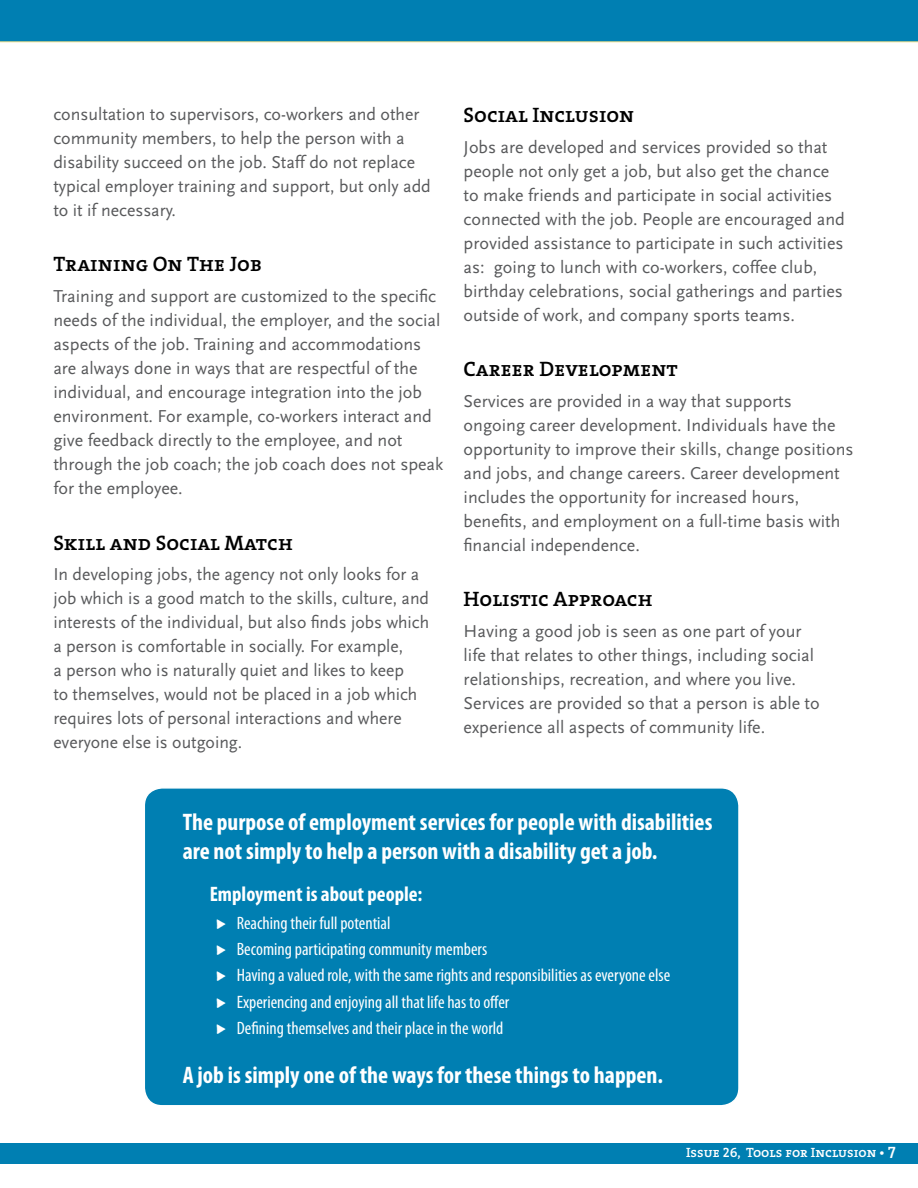
<style>
.page{position:relative;width:918px;height:1188px;background:#fff}
.page>*{position:absolute;margin:0;border:0;box-sizing:border-box;transform-origin:0 0}
.t1{font:700 condensed 24px/28.8px "Myriad Pro";color:#fff}
.t2{font:21px "The Serif Semi Bold Caps";color:#000}
.t3{font:700 condensed 21px "Myriad Pro";color:#fff}
.t4{font:18px/24px "Scala Sans";color:#58595b}
.t5{font:condensed 18px/26.4px "Myriad Pro";color:#fff}
.t6{font:13.5px "The Serif Semi Bold Caps";color:#fff}
.s1{font-family:"Kosmik Glyphs";font-stretch:normal}
.s2{font-size:16.5px}
</style>
<div class="page">
<div style="left:0;top:1143px;width:918px;height:21px;background:#007fb2"></div>
<div style="left:0;top:0;width:918px;height:42px;background:#007fb2"></div>
<div style="left:144px;top:788px;width:595px;height:318px;background:#007fb2;border-radius:18px"></div>
<div style="left:144px;top:787px;width:596px;height:320px;border:2px solid #fff;border-radius:18px"></div>
<p class="t4" style="left:53px;top:103px;width:379px">consultation to supervisors, co-workers and other community members, to help the person with a disability succeed on the job. Staff do not replace typical employer training and support, but only add to it if necessary.</p>
<p class="t2" style="left:53px;top:247px;width:210px">Training On The Job</p>
<p class="t4" style="left:53px;top:285px;width:392px">Training and support are customized to the specific needs of the individual, the employer, and the social aspects of the job. Training and accommodations are always done in ways that are respectful of the individual, and encourage integration into the job environment. For example, co-workers interact and give feedback directly to the employee, and not through the job coach; the job coach does not speak for the employee.</p>
<p class="t2" style="left:53px;top:525px;width:241px">Skill and Social Match</p>
<p class="t4" style="left:53px;top:563px;width:377px">In developing jobs, the agency not only looks for a job which is a good match to the skills, culture, and interests of the individual, but also finds jobs which a person is comfortable in socially. For example,<br>a person who is naturally quiet and likes to keep<br>to themselves, would not be placed in a job which requires lots of personal interactions and where everyone else is outgoing.</p>
<p class="t2" style="left:464px;top:97px;width:172px">Social Inclusion</p>
<p class="t4" style="left:464px;top:135px;width:383px">Jobs are developed and services provided so that people not only get a job, but also get the chance to make friends and participate in social activities connected with the job. People are encouraged and provided assistance to participate in such activities as: going to lunch with co-workers, coffee club, birthday celebrations, social gatherings and parties outside of work, and company sports teams.</p>
<p class="t2" style="left:464px;top:351px;width:216px">Career Development</p>
<p class="t4" style="left:464px;top:389px;width:391px">Services are provided in a way that supports ongoing career development. Individuals have the opportunity to improve their skills, change positions and jobs, and change careers. Career development includes the opportunity for increased hours, benefits, and employment on a full-time basis with financial independence.</p>
<p class="t2" style="left:464px;top:582px;width:190px">Holistic Approach</p>
<p class="t4" style="left:464px;top:620px;width:358px">Having a good job is seen as one part of your life that relates to other things, including social relationships, recreation, and where you live.<br>Services are provided so that a person is able to experience all aspects of community life.</p>
<h1 class="t1" style="left:183px;top:808px;width:531px">The purpose of employment services for people with disabilities are not simply to help a person with a disability get a job.</h1>
<p class="t3" style="left:210px;top:882px;width:214px">Employment is about people:</p>
<p class="t5" style="left:216px;top:910px;width:455px"><span class="s1">x</span> Reaching their full potential<br><span class="s1">x</span> Becoming participating community members<br><span class="s1">x</span> Having a valued role, with the same rights and responsibilities as everyone else <span class="s1">x</span> Experiencing and enjoying all that life has to offer<br><span class="s1">x</span> Defining themselves and their place in the world</p>
<h1 class="t1" style="left:183px;top:1061px;width:482px">A job is simply one of the ways for these things to happen.</h1>
<p class="t6" style="left:686px;top:1141px;width:211px">Issue 26, Tools for Inclusion • <span class="s2">7</span></p>
</div>
